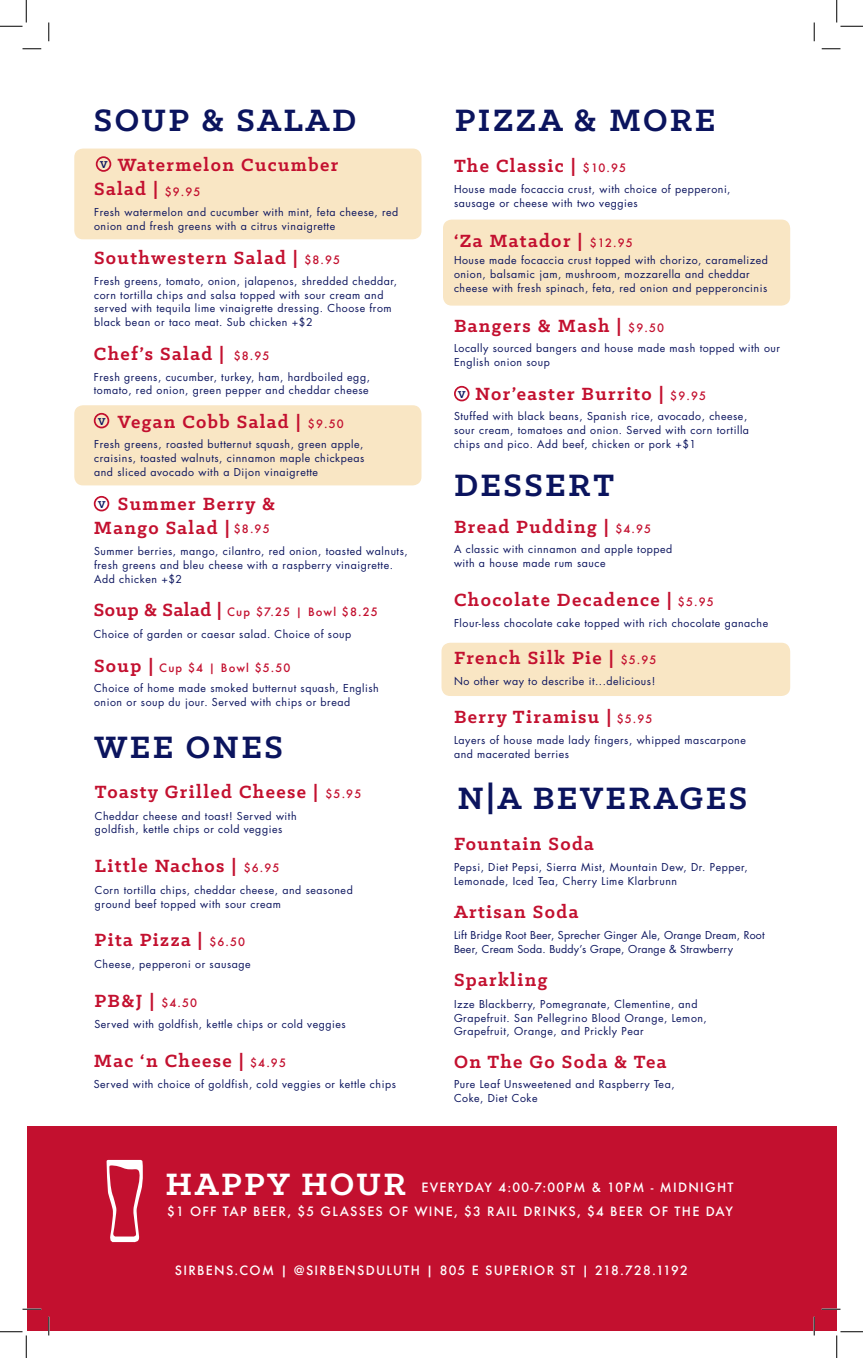
<style>
.page{position:relative;width:863px;height:1358px;background:#fff}
.page>*{position:absolute;margin:0;border:0;box-sizing:border-box;transform-origin:0 0}
.t1{font:700 35px "Klinic Slab";letter-spacing:.07em;color:#0b145e}
.t2{font:700 35px "Klinic Slab";letter-spacing:.07em;color:#fff}
.t3{font:700 20px "Klinic Slab";letter-spacing:.07em;color:#c3102f}
.t4{font:500 12.5px/23.5px "Futura";letter-spacing:.1em;color:#fff;text-align:right}
.t5{font:500 11.25px "Futura";letter-spacing:.1em;color:#c3102f}
.t6{font:700 11.25px "Klinic Slab";color:#0b145e}
.t7{font:10.62px/13.8px "Futura";letter-spacing:.05em;color:#0b145e}
.t8{font:10.62px/13.8px "Futura";letter-spacing:.02em;color:#0b145e}
.s1{font-family:"Futura";font-weight:500;font-size:11.25px}
.s2{font-family:"Klinic Slab";font-weight:700;font-size:20px}
.s3{font-size:11.25px;color:#0b145e}
</style>
<div class="page">
<div style="left:441px;top:642px;width:349px;height:54px;background:#f9e6c4;border-radius:9px"></div>
<div style="left:443px;top:219px;width:347px;height:86px;background:#f9e6c4;border-radius:9px"></div>
<div style="left:74px;top:405px;width:347px;height:80px;background:#f9e6c4;border-radius:9px"></div>
<div style="left:74px;top:148px;width:347px;height:91px;background:#f9e6c4;border-radius:9px"></div>
<div style="left:27px;top:1126px;width:809px;height:205px;background:#c3102f"></div>
<div style="left:96px;top:156px;width:15px;height:16px;border:2px solid #c3102f;border-radius:50%"></div>
<div style="left:94px;top:413px;width:15px;height:15px;border:2px solid #c3102f;border-radius:50%"></div>
<div style="left:94px;top:496px;width:15px;height:15px;border:2px solid #c3102f;border-radius:50%"></div>
<div style="left:454px;top:386px;width:15px;height:15px;border:2px solid #c3102f;border-radius:50%"></div>
<svg style="left:106px;top:1159px;width:37px;height:83px"></svg>
<svg style="left:22px;top:48px;width:19px;height:2px"></svg>
<svg style="left:821px;top:48px;width:19px;height:2px"></svg>
<svg style="left:22px;top:1308px;width:19px;height:2px"></svg>
<svg style="left:821px;top:1308px;width:19px;height:2px"></svg>
<svg style="left:48px;top:22px;width:2px;height:19px"></svg>
<svg style="left:48px;top:1316px;width:2px;height:19px"></svg>
<svg style="left:813px;top:22px;width:2px;height:19px"></svg>
<svg style="left:813px;top:1316px;width:2px;height:19px"></svg>
<svg style="left:0;top:0;width:27px;height:27px"></svg>
<svg style="left:0;top:1331px;width:27px;height:27px"></svg>
<svg style="left:836px;top:0;width:26px;height:27px"></svg>
<svg style="left:836px;top:1331px;width:26px;height:27px"></svg>
<h1 class="t1" style="left:94px;top:97px;width:238px">Soup &amp; Salad</h1>
<h2 class="t3" style="left:118px;top:152px;width:222px">Watermelon Cucumber</h2>
<p class="t5" style="left:165px;top:184px;width:37px">$9.95</p>
<p class="t6" style="left:100px;top:157px;width:9px">V</p>
<h2 class="t3" style="left:94px;top:175px;width:65px">Salad |</h2>
<p class="t7" style="left:94px;top:206px;width:306px">Fresh watermelon and cucumber with mint, feta cheese, red onion and fresh greens with a citrus vinaigrette</p>
<h2 class="t3" style="left:94px;top:244px;width:247px">Southwestern Salad | <span class="s1">$8.95</span></h2>
<p class="t7" style="left:94px;top:274px;width:304px">Fresh greens, tomato, onion, jalapenos, shredded cheddar, corn tortilla chips and salsa topped with sour cream and served with tequila lime vinaigrette dressing. Choose from black bean or taco meat. Sub chicken +$2</p>
<h2 class="t3" style="left:94px;top:341px;width:177px">Chef’s Salad | <span class="s1">$8.95</span></h2>
<p class="t7" style="left:94px;top:370px;width:278px">Fresh greens, cucumber, turkey, ham, hardboiled egg, tomato, red onion, green pepper and cheddar cheese</p>
<p class="t6" style="left:98px;top:414px;width:9px">V</p>
<h2 class="t3" style="left:118px;top:408px;width:227px">Vegan Cobb Salad | <span class="s1">$9.50</span></h2>
<p class="t7" style="left:94px;top:437px;width:272px;text-align:justify">Fresh greens, roasted butternut squash, green apple, craisins, toasted walnuts, cinnamon maple chickpeas and sliced avocado with a Dijon vinaigrette</p>
<h2 class="t3" style="left:118px;top:490px;width:159px">Summer Berry &amp;</h2>
<p class="t5" style="left:234px;top:521px;width:37px">$8.95</p>
<p class="t6" style="left:98px;top:497px;width:9px">V</p>
<h2 class="t3" style="left:94px;top:514px;width:137px">Mango Salad |</h2>
<p class="t7" style="left:94px;top:544px;width:315px">Summer berries, mango, cilantro, red onion, toasted walnuts, fresh greens and bleu cheese with a raspberry vinaigrette.<br>Add chicken +$2</p>
<p class="t5" style="left:94px;top:604px;width:285px"><span class="s2">Soup &amp; Salad |</span> CUP $7.25 | BOWL $8.25</p>
<p class="t7" style="left:94px;top:627px;width:259px">Choice of garden or caesar salad. Choice of soup</p>
<p class="t5" style="left:94px;top:660px;width:198px"><span class="s2">Soup |</span> CUP $4 | BOWL $5.50</p>
<p class="t7" style="left:94px;top:681px;width:286px">Choice of home made smoked butternut squash, English onion or soup du jour. Served with chips or bread</p>
<h1 class="t1" style="left:95px;top:724px;width:190px">wee ones</h1>
<h2 class="t3" style="left:95px;top:778px;width:225px">Toasty Grilled Cheese |</h2>
<p class="t7" style="left:95px;top:809px;width:203px">Cheddar cheese and toast! Served with goldfish, kettle chips or cold veggies</p>
<p class="t5" style="left:325px;top:786px;width:37px">$5.95</p>
<h2 class="t3" style="left:95px;top:853px;width:186px">Little Nachos | <span class="s1">$6.95</span></h2>
<p class="t7" style="left:95px;top:883px;width:259px">Corn tortilla chips, cheddar cheese, and seasoned ground beef topped with sour cream</p>
<h2 class="t3" style="left:94px;top:926px;width:109px">Pita Pizza |</h2>
<p class="t7" style="left:94px;top:957px;width:158px">Cheese, pepperoni or sausage</p>
<p class="t5" style="left:209px;top:934px;width:37px">$6.50</p>
<h2 class="t3" style="left:94px;top:987px;width:104px">PB&amp;J | <span class="s1">$4.50</span></h2>
<p class="t7" style="left:94px;top:1017px;width:253px">Served with goldfish, kettle chips or cold veggies</p>
<h2 class="t3" style="left:94px;top:1047px;width:151px">Mac ‘n Cheese |</h2>
<p class="t7" style="left:94px;top:1077px;width:303px">Served with choice of goldfish, cold veggies or kettle chips</p>
<p class="t5" style="left:250px;top:1054px;width:37px">$4.95</p>
<h1 class="t1" style="left:455px;top:97px;width:262px">pizza &amp; more</h1>
<h2 class="t3" style="left:454px;top:152px;width:173px">The Classic | <span class="s1">$10.95</span></h2>
<p class="t7" style="left:454px;top:182px;width:278px">House made focaccia crust, with choice of pepperoni, sausage or cheese with two veggies</p>
<h2 class="t3" style="left:454px;top:228px;width:130px">‘Za Matador |</h2>
<p class="t7" style="left:454px;top:254px;width:315px">House made focaccia crust topped with chorizo, caramelized onion, balsamic jam, mushroom, mozzarella and cheddar cheese with fresh spinach, feta, red onion and pepperoncinis</p>
<p class="t5" style="left:590px;top:235px;width:44px">$12.95</p>
<h2 class="t3" style="left:454px;top:312px;width:169px">Bangers &amp; Mash |</h2>
<p class="t7" style="left:454px;top:341px;width:327px">Locally sourced bangers and house made mash topped with our<br>English onion soup</p>
<p class="t5" style="left:628px;top:320px;width:37px">$9.50</p>
<h2 class="t3" style="left:458px;top:381px;width:249px"><span class="s3">V</span> Nor’easter Burrito | <span class="s1">$9.95</span></h2>
<p class="t7" style="left:454px;top:409px;width:296px">Stuffed with black beans, Spanish rice, avocado, cheese, sour cream, tomatoes and onion. Served with corn tortilla chips and pico. Add beef, chicken or pork +$1</p>
<h1 class="t1" style="left:454px;top:462px;width:161px">Dessert</h1>
<h2 class="t3" style="left:454px;top:514px;width:156px">Bread Pudding |</h2>
<p class="t7" style="left:454px;top:543px;width:220px">A classic with cinnamon and apple topped with a house made rum sauce</p>
<p class="t5" style="left:615px;top:521px;width:37px">$4.95</p>
<h2 class="t3" style="left:454px;top:586px;width:261px">Chocolate Decadence | <span class="s1">$5.95</span></h2>
<p class="t7" style="left:454px;top:616px;width:316px">Flour-less chocolate cake topped with rich chocolate ganache</p>
<h2 class="t3" style="left:454px;top:645px;width:161px">French Silk Pie |</h2>
<p class="t7" style="left:454px;top:674px;width:203px">No other way to describe it...delicious!</p>
<p class="t5" style="left:620px;top:652px;width:37px">$5.95</p>
<h2 class="t3" style="left:454px;top:703px;width:200px">Berry Tiramisu | <span class="s1">$5.95</span></h2>
<p class="t7" style="left:454px;top:733px;width:293px">Layers of house made lady fingers, whipped mascarpone and macerated berries</p>
<h1 class="t1" style="left:457px;top:775px;width:291px">n|a beverages</h1>
<h2 class="t3" style="left:454px;top:830px;width:141px">Fountain Soda</h2>
<p class="t7" style="left:454px;top:860px;width:295px">Pepsi, Diet Pepsi, Sierra Mist, Mountain Dew, Dr. Pepper,<br>Lemonade, Iced Tea, Cherry Lime Klarbrunn</p>
<h2 class="t3" style="left:454px;top:899px;width:126px">Artisan Soda</h2>
<p class="t8" style="left:454px;top:928px;width:312px">Lift Bridge Root Beer, Sprecher Ginger Ale, Orange Dream, Root<br>Beer, Cream Soda. Buddy’s Grape, Orange &amp; Strawberry</p>
<h2 class="t3" style="left:454px;top:966px;width:95px">Sparkling</h2>
<p class="t7" style="left:454px;top:997px;width:254px">Izze Blackberry, Pomegranate, Clementine, and<br>Grapefruit. San Pellegrino Blood Orange, Lemon,<br>Grapefruit, Orange, and Prickly Pear</p>
<h2 class="t3" style="left:454px;top:1049px;width:214px">On The Go Soda &amp; Tea</h2>
<p class="t7" style="left:454px;top:1077px;width:222px">Pure Leaf Unsweetened and Raspberry Tea,<br>Coke, Diet Coke</p>
<h1 class="t2" style="left:165px;top:1161px;width:242px">Happy Hour</h1>
<p class="t4" style="left:167px;top:1176px;width:568px">EVERYDAY 4:00-7:00PM &amp; 10PM - MIDNIGHT<br>$1 OFF TAP BEER, $5 GLASSES OF WINE, $3 RAIL DRINKS, $4 BEER OF TH E DAY</p>
<p class="t4" style="left:175px;top:1258px;width:514px">SIRBENS.COM | @SIRBENSDULUTH | 805 E SUPERIOR ST | 218.728.1192</p>
</div>
